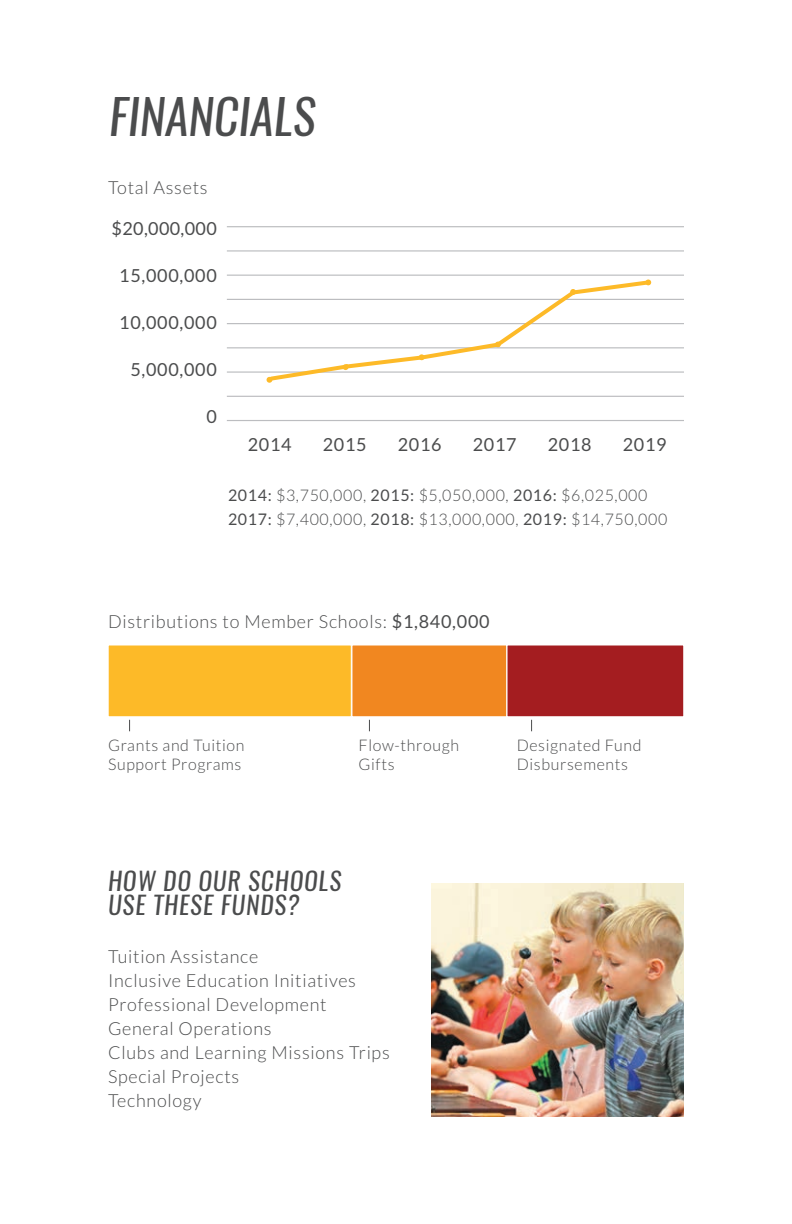
<style>
.page{position:relative;width:792px;height:1224px;background:#fff}
.page>*{position:absolute;margin:0;border:0;box-sizing:border-box;transform-origin:0 0}
.t1{font:italic 48px "Oswald";color:#4b4c4d}
.t2{font:italic 25px/24px "Oswald";letter-spacing:.04em;color:#4b4c4d}
.t3{font:300 18px/24px "Lato";letter-spacing:.04em;color:#4b4c4d}
.t4{font:18px "Lato";letter-spacing:.04em;color:#4b4c4d}
.t5{font:300 16px/19.2px "Lato";letter-spacing:.04em;color:#4b4c4d}
.s1{font-weight:400}
</style>
<div class="page">
<div style="left:108px;top:645px;width:243px;height:72px;background:#fdba28;border:1px solid #fff"></div>
<div style="left:507px;top:645px;width:177px;height:72px;background:#a41d20;border:1px solid #fff"></div>
<div style="left:352px;top:645px;width:155px;height:72px;background:#f18720;border:1px solid #fff"></div>
<hr style="left:227px;top:420px;width:457px;height:1px;background:#bcbdc0">
<hr style="left:227px;top:226px;width:457px;height:1px;background:#bcbdc0">
<hr style="left:227px;top:250px;width:457px;height:2px;background:#bcbdc0">
<hr style="left:227px;top:371px;width:457px;height:2px;background:#bcbdc0">
<hr style="left:227px;top:396px;width:457px;height:1px;background:#bcbdc0">
<hr style="left:227px;top:275px;width:457px;height:1px;background:#bcbdc0">
<hr style="left:227px;top:299px;width:457px;height:1px;background:#bcbdc0">
<hr style="left:227px;top:323px;width:457px;height:1px;background:#bcbdc0">
<hr style="left:227px;top:347px;width:457px;height:1px;background:#bcbdc0">
<svg style="left:267px;top:279px;width:386px;height:104px"></svg>
<img style="left:431px;top:883px;width:253px;height:233px">
<h1 class="t1" style="left:109px;top:83px;width:22px">FINANCIALS</h1>
<p class="t3" style="left:108px;top:176px;width:101px">Total Assets</p>
<p class="t4" style="left:112px;top:218px;width:107px">$20,000,000</p>
<p class="t4" style="left:119px;top:265px;width:99px">15,000,000</p>
<p class="t4" style="left:119px;top:312px;width:99px">10,000,000</p>
<p class="t4" style="left:130px;top:359px;width:88px">5,000,000</p>
<p class="t4" style="left:206px;top:406px;width:12px">0</p>
<p class="t4" style="left:248px;top:434px;width:45px">2014</p>
<p class="t4" style="left:323px;top:434px;width:45px">2015</p>
<p class="t4" style="left:398px;top:434px;width:45px">2016</p>
<p class="t4" style="left:473px;top:434px;width:45px">2017</p>
<p class="t4" style="left:548px;top:434px;width:45px">2018</p>
<p class="t4" style="left:623px;top:434px;width:45px">2019</p>
<p class="t5" style="left:228px;top:484px;width:441px;line-height:24px"><span class="s1">2014:</span> $3,750,000, <span class="s1">2015:</span> $5,050,000, <span class="s1">2016:</span> $6,025,000<br><span class="s1">2017:</span> $7,400,000, <span class="s1">2018:</span> $13,000,000, <span class="s1">2019:</span> $14,750,000</p>
<p class="t3" style="left:108px;top:609px;width:383px">Distributions to Member Schools: <span class="s1">$1,840,000</span></p>
<p class="t5" style="left:108px;top:736px;width:138px">Grants and Tuition<br>Support Programs</p>
<p class="t5" style="left:359px;top:735px;width:102px">Flow-through<br>Gifts</p>
<h2 class="t2" style="left:108px;top:869px;width:235px">HOW DO OUR SCHOOLS<br>USE THESE FUNDS?</h2>
<p class="t3" style="left:108px;top:944px;width:283px">Tuition Assistance<br>Inclusive Education Initiatives<br>Professional Development<br>General Operations<br>Clubs and Learning Missions Trips<br>Special Projects<br>Technology</p>
<p class="t5" style="left:517px;top:735px;width:126px">Designated Fund<br>Disbursements</p>
</div>
